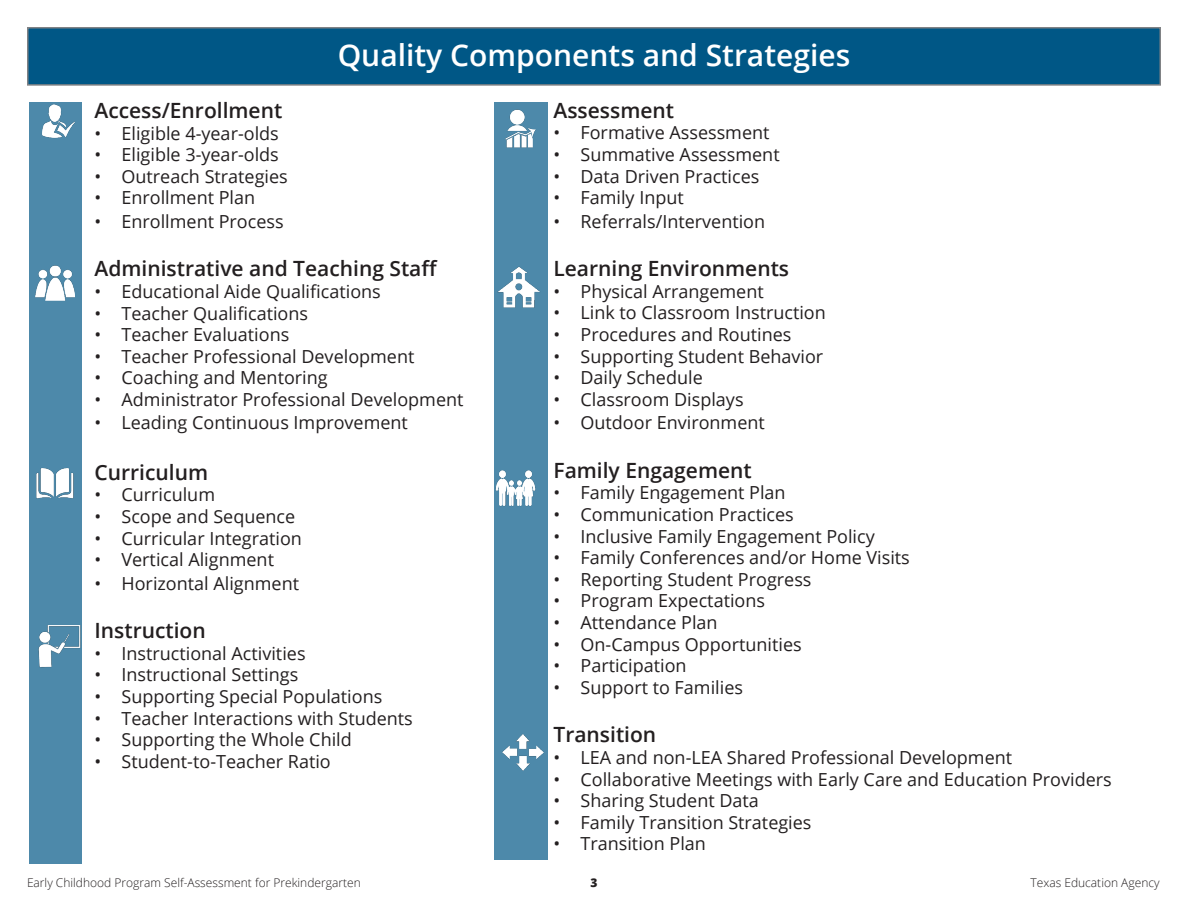
<style>
.page{position:relative;width:1188px;height:918px;background:#fff}
.page>*{position:absolute;margin:0;border:0;box-sizing:border-box;transform-origin:0 0}
.t1{font:600 30px "Open Sans";color:#fff}
.t2{font:600 21px "Open Sans";color:#231f20}
.t3{font:18px "Open Sans";color:#231f20}
.t4{font:300 12px "Open Sans";color:#231f20}
.t5{font:800 12px "Open Sans";color:#231f20}
</style>
<div class="page">
<div style="left:28px;top:28px;width:1132px;height:57px;background:#005786"></div>
<div style="left:27px;top:27px;width:1134px;height:59px;border:2px solid #808285"></div>
<div style="left:29px;top:103px;width:53px;height:761px;background:#4d89aa"></div>
<div style="left:494px;top:102px;width:53px;height:758px;background:#4d89aa"></div>
<img style="left:42px;top:104px;width:32px;height:34px">
<img style="left:35px;top:265px;width:40px;height:36px">
<img style="left:36px;top:468px;width:38px;height:31px">
<img style="left:38px;top:625px;width:43px;height:43px">
<img style="left:505px;top:109px;width:31px;height:39px">
<img style="left:497px;top:267px;width:43px;height:41px">
<img style="left:495px;top:470px;width:41px;height:37px">
<img style="left:502px;top:734px;width:42px;height:37px">
<h2 class="t1" style="left:338px;top:35px;width:514px">Quality Components and Strategies</h2>
<p class="t2" style="left:94px;top:96px;width:189px">Access/Enrollment</p>
<p class="t3" style="left:94px;top:121px;width:186px">• Eligible 4-year-olds</p>
<p class="t3" style="left:94px;top:142px;width:186px">• Eligible 3-year-olds</p>
<p class="t3" style="left:94px;top:164px;width:195px">• Outreach Strategies</p>
<p class="t3" style="left:94px;top:185px;width:162px">• Enrollment Plan</p>
<p class="t3" style="left:94px;top:209px;width:191px">• Enrollment Process</p>
<p class="t2" style="left:94px;top:254px;width:345px">Administrative and Teaching Staff</p>
<p class="t3" style="left:94px;top:279px;width:288px">• Educational Aide Qualifications</p>
<p class="t3" style="left:94px;top:301px;width:215px">• Teacher Qualifications</p>
<p class="t3" style="left:94px;top:322px;width:196px">• Teacher Evaluations</p>
<p class="t3" style="left:94px;top:344px;width:321px">• Teacher Professional Development</p>
<p class="t3" style="left:94px;top:365px;width:235px">• Coaching and Mentoring</p>
<p class="t3" style="left:94px;top:387px;width:371px">• Administrator Professional Development</p>
<p class="t3" style="left:94px;top:410px;width:315px">• Leading Continuous Improvement</p>
<p class="t2" style="left:94px;top:458px;width:115px">Curriculum</p>
<p class="t3" style="left:94px;top:482px;width:122px">• Curriculum</p>
<p class="t3" style="left:94px;top:504px;width:202px">• Scope and Sequence</p>
<p class="t3" style="left:94px;top:526px;width:209px">• Curricular Integration</p>
<p class="t3" style="left:94px;top:547px;width:181px">• Vertical Alignment</p>
<p class="t3" style="left:94px;top:571px;width:206px">• Horizontal Alignment</p>
<p class="t2" style="left:94px;top:616px;width:113px">Instruction</p>
<p class="t3" style="left:94px;top:641px;width:213px">• Instructional Activities</p>
<p class="t3" style="left:94px;top:662px;width:205px">• Instructional Settings</p>
<p class="t3" style="left:94px;top:684px;width:289px">• Supporting Special Populations</p>
<p class="t3" style="left:94px;top:706px;width:320px">• Teacher Interactions with Students</p>
<p class="t3" style="left:94px;top:727px;width:259px">• Supporting the Whole Child</p>
<p class="t3" style="left:94px;top:749px;width:238px">• Student-to-Teacher Ratio</p>
<p class="t2" style="left:554px;top:96px;width:122px">Assessment</p>
<p class="t3" style="left:554px;top:121px;width:218px">• Formative Assessment</p>
<p class="t3" style="left:554px;top:142px;width:228px">• Summative Assessment</p>
<p class="t3" style="left:554px;top:164px;width:207px">• Data Driven Practices</p>
<p class="t3" style="left:554px;top:185px;width:132px">• Family Input</p>
<p class="t3" style="left:554px;top:209px;width:213px">• Referrals/Intervention</p>
<p class="t2" style="left:554px;top:254px;width:237px">Learning Environments</p>
<p class="t3" style="left:554px;top:279px;width:212px">• Physical Arrangement</p>
<p class="t3" style="left:554px;top:301px;width:274px">• Link to Classroom Instruction</p>
<p class="t3" style="left:554px;top:322px;width:239px">• Procedures and Routines</p>
<p class="t3" style="left:554px;top:344px;width:271px">• Supporting Student Behavior</p>
<p class="t3" style="left:554px;top:365px;width:151px">• Daily Schedule</p>
<p class="t3" style="left:554px;top:387px;width:192px">• Classroom Displays</p>
<p class="t3" style="left:554px;top:410px;width:213px">• Outdoor Environment</p>
<p class="t2" style="left:554px;top:456px;width:200px">Family Engagement</p>
<p class="t3" style="left:554px;top:481px;width:234px">• Family Engagement Plan</p>
<p class="t3" style="left:554px;top:502px;width:242px">• Communication Practices</p>
<p class="t3" style="left:554px;top:524px;width:323px">• Inclusive Family Engagement Policy</p>
<p class="t3" style="left:554px;top:545px;width:358px">• Family Conferences and/or Home Visits</p>
<p class="t3" style="left:554px;top:567px;width:260px">• Reporting Student Progress</p>
<p class="t3" style="left:554px;top:589px;width:213px">• Program Expectations</p>
<p class="t3" style="left:554px;top:610px;width:166px">• Attendance Plan</p>
<p class="t3" style="left:554px;top:632px;width:250px">• On-Campus Opportunities</p>
<p class="t3" style="left:554px;top:653px;width:135px">• Participation</p>
<p class="t3" style="left:554px;top:675px;width:191px">• Support to Families</p>
<p class="t2" style="left:554px;top:720px;width:104px">Transition</p>
<p class="t3" style="left:554px;top:745px;width:460px">• LEA and non-LEA Shared Professional Development</p>
<p class="t3" style="left:554px;top:767px;width:560px">• Collaborative Meetings with Early Care and Education Providers</p>
<p class="t3" style="left:554px;top:788px;width:207px">• Sharing Student Data</p>
<p class="t3" style="left:554px;top:810px;width:260px">• Family Transition Strategies</p>
<p class="t3" style="left:554px;top:832px;width:154px">• Transition Plan</p>
<p class="t4" style="left:27px;top:874px;width:335px">Early Childhood Program Self-Assessment for Prekindergarten</p>
<p class="t5" style="left:590px;top:873px;width:9px">3</p>
<p class="t4" style="left:1030px;top:874px;width:131px">Texas Education Agency</p>
</div>
